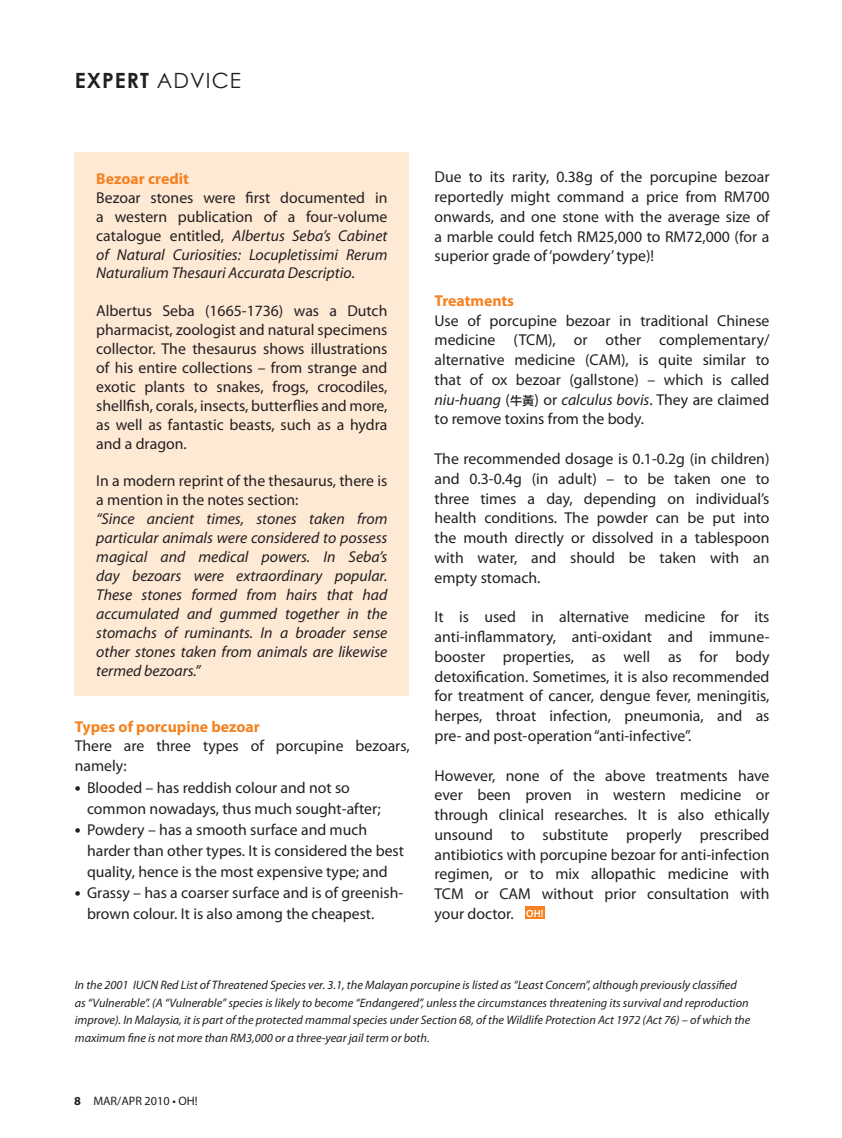
<style>
.page{position:relative;width:842px;height:1138px;background:#fff}
.page>*{position:absolute;margin:0;border:0;box-sizing:border-box;transform-origin:0 0}
.t1{font:700 21px "Century Gothic";letter-spacing:.05em;color:#231f20}
.t2{font:15.75px/19.8px "Myriad Pro";color:#231f20;text-align:justify}
.t3{font:italic 15.75px/18.9px "Myriad Pro";color:#231f20;text-align:justify}
.t4{font:700 15.75px "Myriad Pro";color:#f58220}
.t5{font:italic 12.25px/17.5px "Myriad Pro";color:#231f20}
.t6{font:12.25px "Myriad Pro";color:#231f20}
.t7{font:600 10.5px "Myriad Pro";color:#fff}
.s1{font-weight:400}
.s2{font-style:normal}
.s3{font-weight:700;font-size:17.5px}
.s4{font-style:italic}
.s5{font-family:"Li Hei Pro";font-size:12.25px}
.s6{font-weight:700}
</style>
<div class="page">
<div style="left:75px;top:152px;width:334px;height:543px;background:#fee9d5"></div>
<div style="left:525px;top:906px;width:20px;height:13px;background:#f58220"></div>
<h1 class="t1" style="left:75px;top:66px;width:168px">EXPERT <span class="s1">ADVICE</span></h1>
<p class="t4" style="left:96px;top:172px;width:94px">Bezoar credit</p>
<p class="t3" style="left:96px;top:189px;width:293px"><span class="s2">Bezoar stones were first documented in a western publication of a four-volume catalogue entitled,</span> Albertus Seba’s Cabinet of Natural Curiosities: Locupletissimi Rerum Naturalium Thesauri Accurata Descriptio<span class="s2">.</span></p>
<p class="t2" style="left:96px;top:302px;width:293px;line-height:18.9px">Albertus Seba (1665-1736) was a Dutch pharmacist, zoologist and natural specimens collector. The thesaurus shows illustrations of his entire collections – from strange and exotic plants to snakes, frogs, crocodiles, shellfish, corals, insects, butterflies and more, as well as fantastic beasts, such as a hydra and a dragon.</p>
<p class="t2" style="left:96px;top:472px;width:292px;line-height:18.9px">In a modern reprint of the thesaurus, there is a mention in the notes section:</p>
<p class="t3" style="left:96px;top:510px;width:293px">“Since ancient times, stones taken from particular animals were considered to possess magical and medical powers. In Seba’s day bezoars were extraordinary popular.<br>These stones formed from hairs that had accumulated and gummed together in the stomachs of ruminants. In a broader sense other stones taken from animals are likewise termed bezoars.”</p>
<p class="t4" style="left:75px;top:720px;width:187px">Types of porcupine bezoar</p>
<p class="t2" style="left:75px;top:737px;width:336px;line-height:19.2px">There are three types of porcupine bezoars, namely:</p>
<p class="t2" style="left:87px;top:778px;width:295px;line-height:21px;text-indent:-12px"><span class="s3">•</span> Blooded – has reddish colour and not so common nowadays, thus much sought-after;</p>
<p class="t2" style="left:87px;top:820px;width:318px;line-height:21px;text-align:left;text-indent:-12px"><span class="s3">•</span> Powdery – has a smooth surface and much harder than other types. It is considered the best quality, hence is the most expensive type; and</p>
<p class="t2" style="left:87px;top:883px;width:318px;line-height:21px;text-indent:-12px"><span class="s3">•</span> Grassy – has a coarser surface and is of greenish&shy;brown colour. It is also among the cheapest.</p>
<p class="t2" style="left:434px;top:168px;width:336px">Due to its rarity, 0.38g of the porcupine bezoar reportedly might command a price from RM700 onwards, and one stone with the average size of a marble could fetch RM25,000 to RM72,000 (for a superior grade of ‘powdery’ type)!</p>
<p class="t4" style="left:434px;top:294px;width:81px">Treatments</p>
<p class="t2" style="left:434px;top:311px;width:336px">Use of porcupine bezoar in traditional Chinese medicine (TCM), or other complementary/ alternative medicine (CAM), is quite similar to that of ox bezoar (gallstone) – which is called <span class="s4">niu-huang</span> (<span class="s5">牛黃</span>) or <span class="s4">calculus bovis</span>. They are claimed to remove toxins from the body.</p>
<p class="t2" style="left:434px;top:449px;width:336px">The recommended dosage is 0.1-0.2g (in children) and 0.3-0.4g (in adult) – to be taken one to three times a day, depending on individual’s health conditions. The powder can be put into the mouth directly or dissolved in a tablespoon with water, and should be taken with an empty stomach.</p>
<p class="t2" style="left:434px;top:608px;width:336px">It is used in alternative medicine for its anti-inflammatory, anti-oxidant and immune&shy;booster properties, as well as for body detoxification. Sometimes, it is also recommended for treatment of cancer, dengue fever, meningitis, herpes, throat infection, pneumonia, and as pre- and post-operation “anti-infective”.</p>
<p class="t2" style="left:434px;top:766px;width:336px">However, none of the above treatments have ever been proven in western medicine or through clinical researches. It is also ethically unsound to substitute properly prescribed antibiotics with porcupine bezoar for anti-infection regimen, or to mix allopathic medicine with TCM or CAM without prior consultation with your doctor.</p>
<p class="t7" style="left:526px;top:908px;width:19px">OH!</p>
<p class="t5" style="left:75px;top:977px;width:677px">In the 2001 IUCN Red List of Threatened Species ver. 3.1, the Malayan porcupine is listed as “Least Concern”, although previously classified as “Vulnerable”. (A “Vulnerable” species is likely to become “Endangered”, unless the circumstances threatening its survival and reproduction improve). In Malaysia, it is part of the protected mammal species under Section 68, of the Wildlife Protection Act 1972 (Act 76) – of which the maximum fine is not more than RM3,000 or a three-year jail term or both.</p>
<p class="t6" style="left:74px;top:1096px;width:125px"><span class="s6">8</span> MAR/APR 2010 • OH!</p>
</div>
